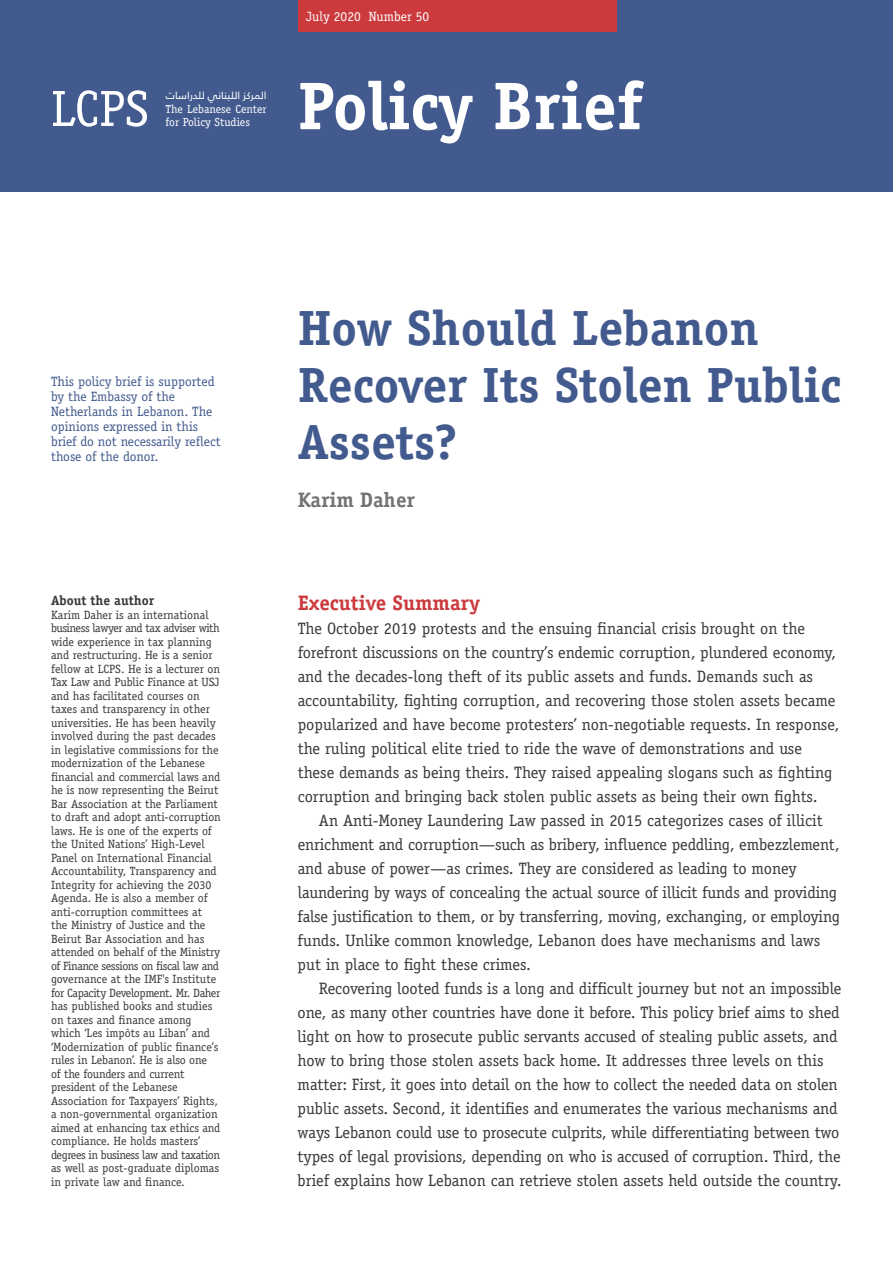
<style>
.page{position:relative;width:893px;height:1263px;background:#fff}
.page>*{position:absolute;margin:0;border:0;box-sizing:border-box;transform-origin:0 0}
.t1{font:700 67.5px "Officina Serif Std";color:#fff}
.t2{font:51px "Officina Serif Std";color:#fff}
.t3{font:700 49.5px/57px "Officina Serif Std";color:#425a8e}
.t4{font:700 21px "Officina Serif Std";color:#cc3a3d}
.t5{font:700 21px "Officina Serif Std";color:#747475}
.t6{font:16.5px/24px "Officina Serif Std";letter-spacing:-.005em;color:#39383a}
.t7{font:13.5px/15px "Officina Serif Std";color:#425a8e}
.t8{font:13.5px "Officina Serif Std";color:#fff}
.t9{font:700 13.5px "Officina Serif Std";color:#39383a}
.t10{font:12px/13.5px "Officina Serif Std";color:#39383a}
.t11{font:11.7px/12.9px "Officina Serif Std";color:#fff}
.t12{font:10.5px "Frutiger LT Arabic 55 Roman";color:#fff}
</style>
<div class="page">
<div style="left:0;top:0;width:893px;height:191px;background:#425a8e"></div>
<div style="left:298px;top:0;width:319px;height:32px;background:#cc3a3d"></div>
<p class="t8" style="left:306px;top:8px;width:125px">July 2020 Number 50</p>
<h2 class="t2" style="left:51px;top:79px;width:100px">LCPS</h2>
<h1 class="t1" style="left:298px;top:81px;width:347px">Policy Brief</h1>
<p class="t12" style="left:166px;top:89px;width:102px">ت سا يل لدر ا مركزاللبنان ال</p>
<p class="t11" style="left:166px;top:103px;width:102px">The Lebanese Center for Policy Studies</p>
<p class="t7" style="left:51px;top:374px;width:171px">This policy brief is supported by the Embassy of the<br>Netherlands in Lebanon. The opinions expressed in this brief do not necessarily reflect those of the donor.</p>
<p class="t9" style="left:51px;top:595px;width:105px">About the author</p>
<p class="t10" style="left:51px;top:608px;width:171px">Karim Daher is an international business lawyer and tax adviser with wide experience in tax planning and restructuring. He is a senior fellow at LCPS. He is a lecturer on<br>Tax Law and Public Finance at USJ and has facilitated courses on taxes and transparency in other universities. He has been heavily involved during the past decades in legislative commissions for the modernization of the Lebanese financial and commercial laws and he is now representing the Beirut<br>Bar Association at the Parliament to draft and adopt anti-corruption laws. He is one of the experts of the United Nations’ High-Level<br>Panel on International Financial<br>Accountability, Transparency and<br>Integrity for achieving the 2030<br>Agenda. He is also a member of anti-corruption committees at the Ministry of Justice and the<br>Beirut Bar Association and has attended on behalf of the Ministry of Finance sessions on fiscal law and governance at the IMF's Institute for Capacity Development. Mr. Daher has published books and studies on taxes and finance among which ‘Les impôts au Liban’ and ‘Modernization of public finance’s rules in Lebanon’. He is also one<br>of the founders and current president of the Lebanese<br>Association for Taxpayers’ Rights, a non-governmental organization aimed at enhancing tax ethics and compliance. He holds masters’ degrees in business law and taxation as well as post-graduate diplomas in private law and finance.</p>
<h3 class="t3" style="left:298px;top:304px;width:545px">How Should Lebanon<br>Recover Its Stolen Public<br>Assets?</h3>
<p class="t5" style="left:298px;top:492px;width:119px">Karim Daher</p>
<p class="t4" style="left:298px;top:595px;width:184px">Executive Summary</p>
<p class="t6" style="left:298px;top:617px;width:543px">The October 2019 protests and the ensuing financial crisis brought on the forefront discussions on the country’s endemic corruption, plundered economy, and the decades-long theft of its public assets and funds. Demands such as accountability, fighting corruption, and recovering those stolen assets became popularized and have become protesters’ non-negotiable requests. In response, the ruling political elite tried to ride the wave of demonstrations and use these demands as being theirs. They raised appealing slogans such as fighting corruption and bringing back stolen public assets as being their own fights.</p>
<p class="t6" style="left:298px;top:809px;width:544px;text-indent:21px">An Anti-Money Laundering Law passed in 2015 categorizes cases of illicit enrichment and corruption—such as bribery, influence peddling, embezzlement, and abuse of power—as crimes. They are considered as leading to money laundering by ways of concealing the actual source of illicit funds and providing false justification to them, or by transferring, moving, exchanging, or employing funds. Unlike common knowledge, Lebanon does have mechanisms and laws put in place to fight these crimes.</p>
<p class="t6" style="left:298px;top:977px;width:546px;text-indent:21px">Recovering looted funds is a long and difficult journey but not an impossible one, as many other countries have done it before. This policy brief aims to shed light on how to prosecute public servants accused of stealing public assets, and how to bring those stolen assets back home. It addresses three levels on this matter: First, it goes into detail on the how to collect the needed data on stolen public assets. Second, it identifies and enumerates the various mechanisms and ways Lebanon could use to prosecute culprits, while differentiating between two types of legal provisions, depending on who is accused of corruption. Third, the brief explains how Lebanon can retrieve stolen assets held outside the country.</p>
</div>
